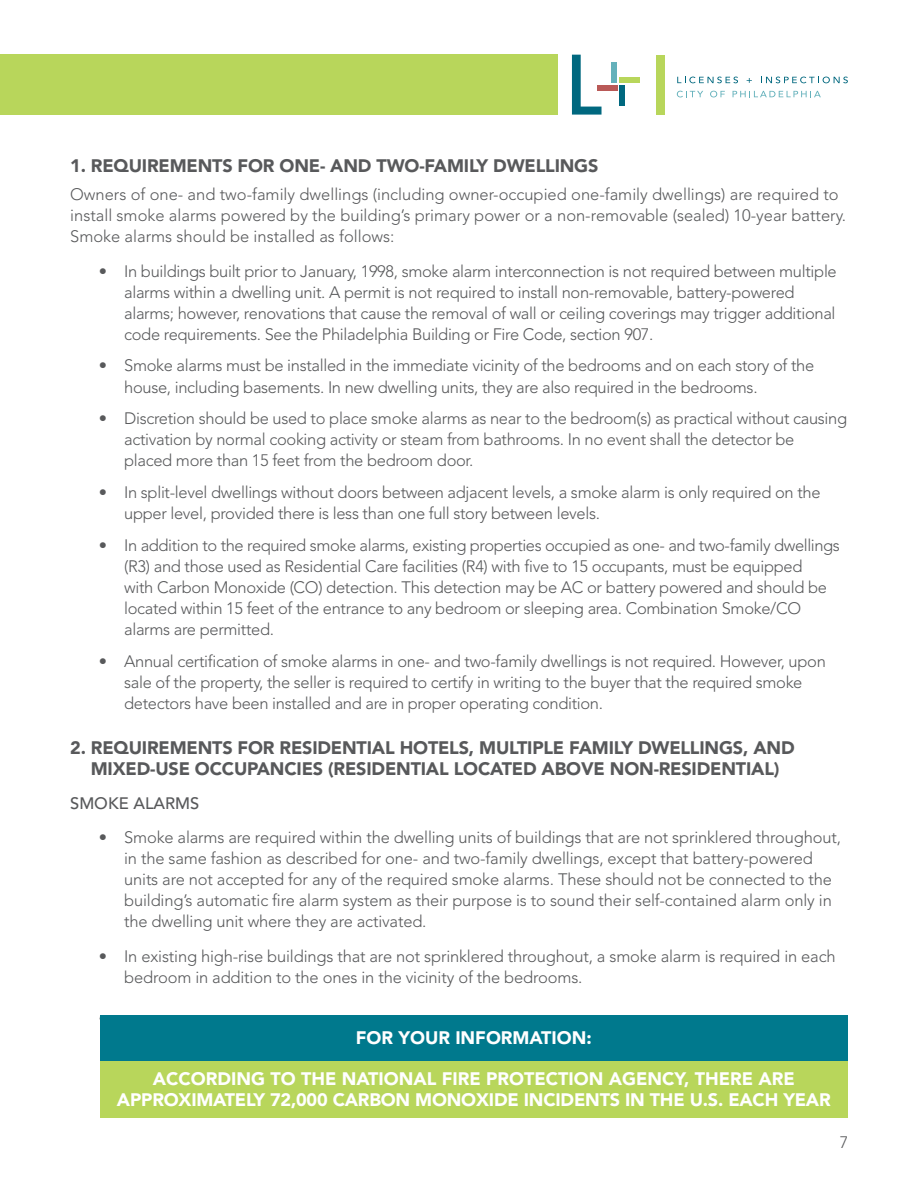
<style>
.page{position:relative;width:918px;height:1188px;background:#fff}
.page>*{position:absolute;margin:0;border:0;box-sizing:border-box;transform-origin:0 0}
.t1{font:900 18px/21px "Avenir LT Std";letter-spacing:-.01em;color:#58595b;text-align:center}
.t2{font:900 18px/21px "Avenir LT Std";color:#fff;text-align:center}
.t3{font:300 16.5px/21px "Avenir LT Std";letter-spacing:-.02em;color:#58595b}
.t4{font:300 16.5px/21px "Avenir LT Std";color:#58595b}
.t5{font:500 16.5px "Avenir LT Std";color:#58595b}
</style>
<div class="page">
<svg style="left:677px;top:77px;width:61px;height:6px"></svg>
<svg style="left:747px;top:78px;width:5px;height:5px"></svg>
<svg style="left:761px;top:77px;width:87px;height:6px"></svg>
<svg style="left:677px;top:91px;width:26px;height:6px"></svg>
<svg style="left:710px;top:91px;width:15px;height:6px"></svg>
<svg style="left:733px;top:91px;width:88px;height:6px"></svg>
<div style="left:619px;top:77px;width:21px;height:6px;background:#b8d65b"></div>
<div style="left:611px;top:63px;width:6px;height:20px;background:#64b1bb"></div>
<div style="left:597px;top:85px;width:20px;height:6px;background:#b95957"></div>
<div style="left:619px;top:85px;width:6px;height:20px;background:#00687f"></div>
<svg style="left:572px;top:55px;width:30px;height:60px"></svg>
<div style="left:656px;top:55px;width:9px;height:59px;background:#b8d65b"></div>
<div style="left:0;top:55px;width:557px;height:60px;background:#b8d65b"></div>
<div style="left:100px;top:1015px;width:748px;height:103px;background:#b8d65b"></div>
<div style="left:100px;top:1015px;width:748px;height:46px;background:#00798d"></div>
<p class="t1" style="left:70px;top:156px;width:530px">1. REQUIREMENTS FOR ONE- AND TWO-FAMILY DWELLINGS</p>
<p class="t4" style="left:70px;top:184px;width:777px">Owners of one- and two-family dwellings (including owner-occupied one-family dwellings) are required to install smoke alarms powered by the building’s primary power or a non-removable (sealed) 10-year battery.<br>Smoke alarms should be installed as follows:</p>
<p class="t3" style="left:124px;top:261px;width:714px;text-indent:-25px">• In buildings built prior to January, 1998, smoke alarm interconnection is not required between multiple alarms within a dwelling unit. A permit is not required to install non-removable, battery-powered alarms; however, renovations that cause the removal of wall or ceiling coverings may trigger additional code requirements. See the Philadelphia Building or Fire Code, section 907.</p>
<p class="t3" style="left:124px;top:355px;width:692px;text-indent:-25px">• Smoke alarms must be installed in the immediate vicinity of the bedrooms and on each story of the house, including basements. In new dwelling units, they are also required in the bedrooms.</p>
<p class="t3" style="left:124px;top:408px;width:725px;text-indent:-25px">• Discretion should be used to place smoke alarms as near to the bedroom(s) as practical without causing activation by normal cooking activity or steam from bathrooms. In no event shall the detector be<br>placed more than 15 feet from the bedroom door.</p>
<p class="t3" style="left:124px;top:482px;width:698px;text-indent:-25px">• In split-level dwellings without doors between adjacent levels, a smoke alarm is only required on the upper level, provided there is less than one full story between levels.</p>
<p class="t3" style="left:124px;top:535px;width:717px;text-indent:-25px">• In addition to the required smoke alarms, existing properties occupied as one- and two-family dwellings (R3) and those used as Residential Care facilities (R4) with five to 15 occupants, must be equipped<br>with Carbon Monoxide (CO) detection. This detection may be AC or battery powered and should be located within 15 feet of the entrance to any bedroom or sleeping area. Combination Smoke/CO alarms are permitted.</p>
<p class="t3" style="left:124px;top:651px;width:703px;text-indent:-25px">• Annual certification of smoke alarms in one- and two-family dwellings is not required. However, upon sale of the property, the seller is required to certify in writing to the buyer that the required smoke detectors have been installed and are in proper operating condition.</p>
<p class="t1" style="left:70px;top:737px;width:726px">2. REQUIREMENTS FOR RESIDENTIAL HOTELS, MULTIPLE FAMILY DWELLINGS, AND<br>MIXED-USE OCCUPANCIES (RESIDENTIAL LOCATED ABOVE NON-RESIDENTIAL)</p>
<p class="t5" style="left:70px;top:794px;width:131px">SMOKE ALARMS</p>
<p class="t3" style="left:124px;top:827px;width:718px;text-indent:-25px">• Smoke alarms are required within the dwelling units of buildings that are not sprinklered throughout, in the same fashion as described for one- and two-family dwellings, except that battery-powered units are not accepted for any of the required smoke alarms. These should not be connected to the building’s automatic fire alarm system as their purpose is to sound their self-contained alarm only in the dwelling unit where they are activated.</p>
<p class="t3" style="left:124px;top:946px;width:713px;text-indent:-25px">• In existing high-rise buildings that are not sprinklered throughout, a smoke alarm is required in each bedroom in addition to the ones in the vicinity of the bedrooms.</p>
<p class="t3" style="left:99px;top:1001px;width:6px">,</p>
<p class="t2" style="left:356px;top:1027px;width:238px">FOR YOUR INFORMATION:</p>
<p class="t2" style="left:117px;top:1069px;width:715px">ACCORDING TO THE NATIONAL FIRE PROTECTION AGENCY, THERE ARE<br>APPROXIMATELY 72,000 CARBON MONOXIDE INCIDENTS IN THE U.S. EACH YEAR</p>
<p class="t3" style="left:840px;top:1132px;width:10px">7</p>
</div>
